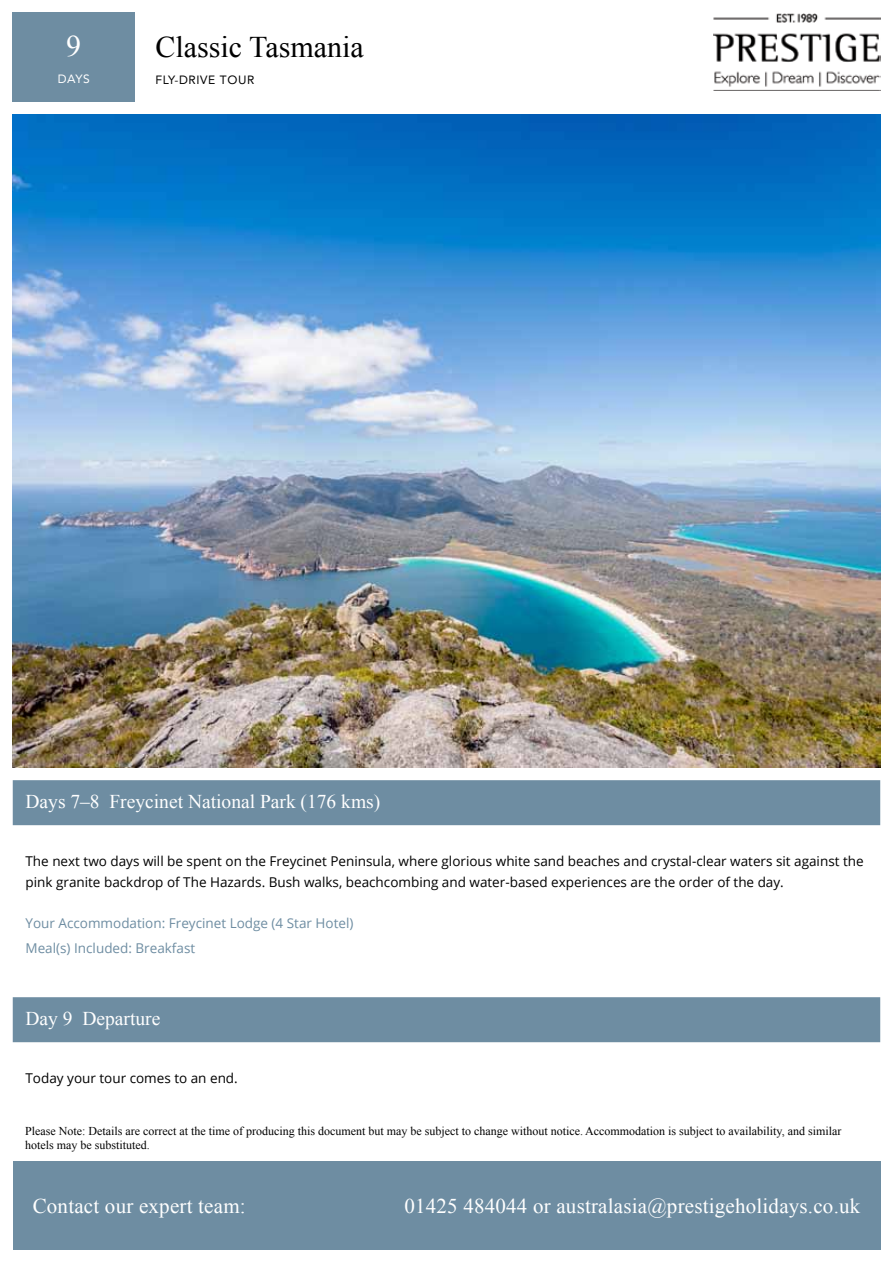
<style>
.page{position:relative;width:893px;height:1263px;background:#fff}
.page>*{position:absolute;margin:0;border:0;box-sizing:border-box;transform-origin:0 0}
.t1{font:30px "Times New Roman";color:#000}
.t2{font:30px "Times New Roman";color:#fff}
.t3{font:21px "Times New Roman";letter-spacing:.01em;color:#fff}
.Heading_Day___Locati{font:19.5px "Times New Roman";color:#fff}
.Body_Text{font:13.5px/20.2px "Open Sans";color:#000}
.Hotel_Choices{font:13.5px/25.2px "Open Sans";color:#6e8da2}
.Small_Print{font:12px/14.4px "Times New Roman";color:#000}
.t4{font:12px "Avenir";letter-spacing:.05em;color:#000}
.t5{font:12px "Avenir";color:#fff}
</style>
<div class="page">
<div style="left:13px;top:1161px;width:867px;height:89px;background:#6e8da2"></div>
<img style="left:714px;top:13px;width:166px;height:78px">
<div style="left:13px;top:13px;width:122px;height:89px;background:#6e8da2"></div>
<div style="left:13px;top:780px;width:867px;height:45px;background:#6e8da2"></div>
<div style="left:13px;top:997px;width:867px;height:45px;background:#6e8da2"></div>
<img style="left:13px;top:115px;width:867px;height:653px">
<h1 class="t2" style="left:66px;top:26px;width:16px">9</h1>
<p class="t5" style="left:58px;top:69px;width:34px">DAYS</p>
<h1 class="t1" style="left:156px;top:27px;width:210px">Classic Tasmania</h1>
<p class="t4" style="left:156px;top:70px;width:100px">FLY-DRIVE TOUR</p>
<p class="Heading_Day___Locati" style="left:26px;top:788px;width:356px">Days 7–8 Freycinet National Park (176 kms)</p>
<p class="Body_Text" style="left:26px;top:851px;width:840px">The next two days will be spent on the Freycinet Peninsula, where glorious white sand beaches and crystal-clear waters sit against the pink granite backdrop of The Hazards. Bush walks, beachcombing and water-based experiences are the order of the day.</p>
<p class="Hotel_Choices" style="left:26px;top:910px;width:329px">Your Accommodation: Freycinet Lodge (4 Star Hotel)<br>Meal(s) Included: Breakfast</p>
<p class="Heading_Day___Locati" style="left:26px;top:1005px;width:136px">Day 9 Departure</p>
<p class="Body_Text" style="left:26px;top:1068px;width:214px">Today your tour comes to an end.</p>
<p class="Small_Print" style="left:25px;top:1123px;width:818px">Please Note: Details are correct at the time of producing this document but may be subject to change without notice. Accommodation is subject to availability, and similar hotels may be substituted.</p>
<h2 class="t3" style="left:33px;top:1192px;width:215px">Contact our expert team:</h2>
<h2 class="t3" style="left:404px;top:1192px;width:457px">01425 484044 or australasia@prestigeholidays.co.uk</h2>
</div>
